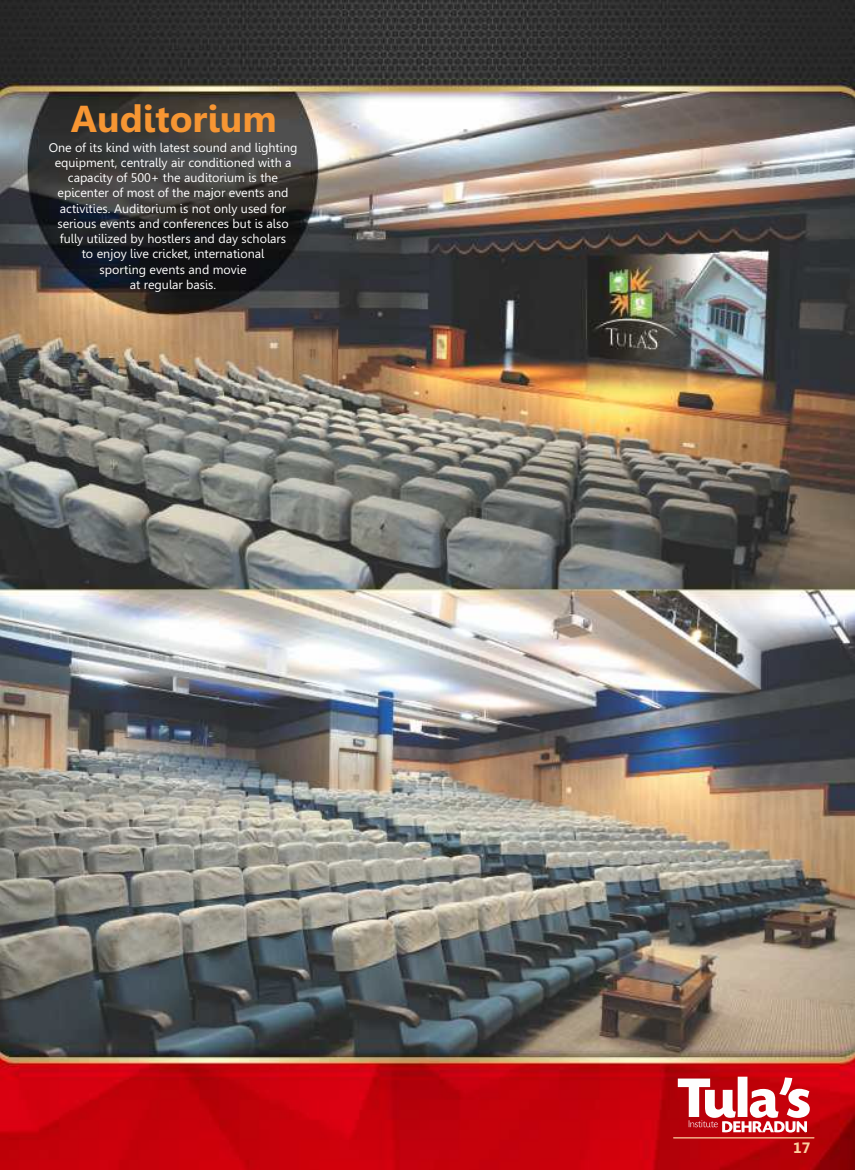
<style>
.page{position:relative;width:855px;height:1170px;background:#fff}
.page>*{position:absolute;margin:0;border:0;box-sizing:border-box;transform-origin:0 0}
.t1{font:700 37.5px "Gisha";color:#f79633}
.t2{font:700 15px "Gisha";color:#fdd1a1}
.t3{font:12.5px/15.2px "Gisha";color:#fefefe;text-align:center}
</style>
<div class="page">
<img style="left:0;top:0;width:855px;height:1170px">
<svg style="left:678px;top:1077px;width:132px;height:56px"></svg>
<hr style="left:674px;top:1137px;width:140px;height:1px;background:#fdd1a1">
<h1 class="t1" style="left:71px;top:104px;width:207px">Auditorium</h1>
<p class="t3" style="left:49px;top:141px;width:250px">One of its kind with latest sound and lighting equipment, centrally air conditioned with a capacity of 500+ the auditorium is the epicenter of most of the major events and activities. Auditorium is not only used for serious events and conferences but is also fully utilized by hostlers and day scholars<br>to enjoy live cricket, international<br>sporting events and movie<br>at regular basis.</p>
<p class="t2" style="left:793px;top:1142px;width:19px">17</p>
</div>
